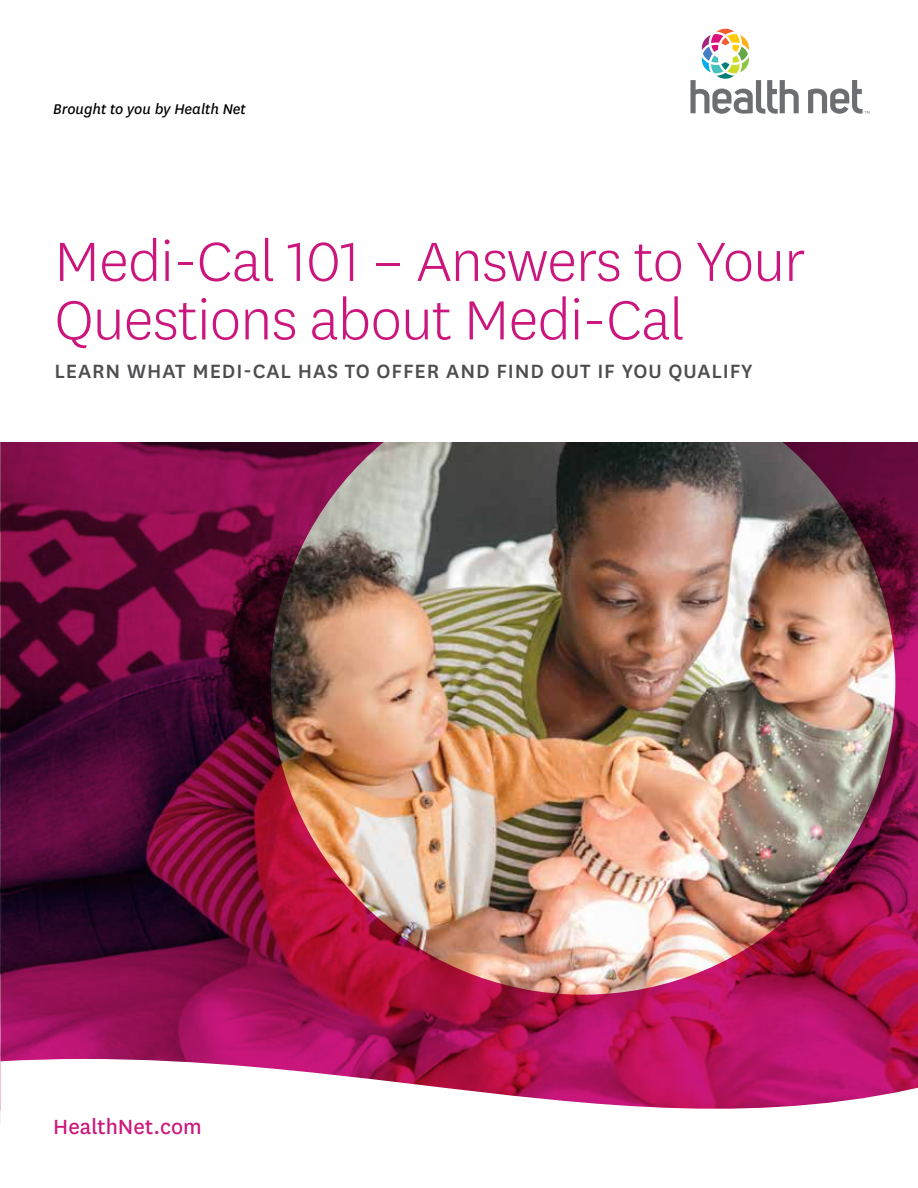
<style>
.page{position:relative;width:918px;height:1188px;background:#fff}
.page>*{position:absolute;margin:0;border:0;box-sizing:border-box;transform-origin:0 0}
.t1{font:300 64.5px/58.5px "Centene Sans";letter-spacing:-.01em;color:#cb177d}
.t2{font:24px "Centene Sans";color:#cb177d}
.t3{font:500 22.5px "Centene Sans";letter-spacing:.04em;color:#4d4d4f}
.t4{font:italic 16.5px "Centene Sans";color:#000}
</style>
<div class="page">
<img style="left:0;top:442px;width:918px;height:617px">
<svg style="left:690px;top:29px;width:109px;height:85px"></svg>
<svg style="left:808px;top:80px;width:61px;height:34px"></svg>
<svg style="left:0;top:1059px;width:918px;height:65px"></svg>
<p class="t4" style="left:53px;top:98px;width:194px">Brought to you by Health Net</p>
<h1 class="t1" style="left:54px;top:230px;width:753px">Medi-Cal 101 – Answers to Your<br>Questions about Medi-Cal</h1>
<h2 class="t3" style="left:54px;top:356px;width:700px">LEARN WHAT MEDI-CAL HAS TO OFFER AND FIND OUT IF YOU QUALIFY</h2>
<p class="t2" style="left:53px;top:1111px;width:150px">HealthNet.com</p>
</div>
